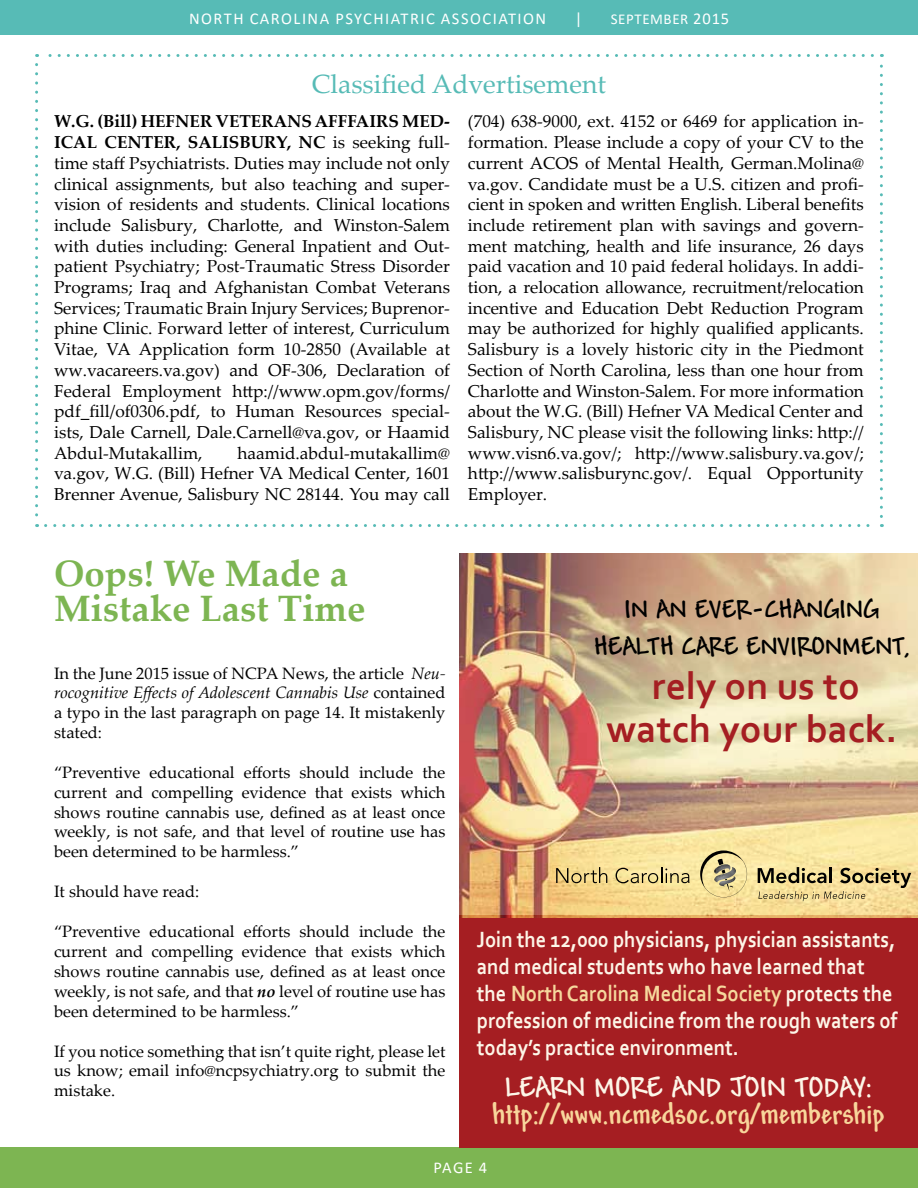
<style>
.page{position:relative;width:918px;height:1188px;background:#fff}
.page>*{position:absolute;margin:0;border:0;box-sizing:border-box;transform-origin:0 0}
.t1{font:700 39.6px/43.5px "Corbel";color:#a51e22;text-align:center}
.t2{font:700 36.75px/35.2px "Palatino Linotype";color:#7db552}
.t3{font:700 31.35px "Mead";color:#f8d69b;scale:.88 1}
.t4{font:700 31.35px "Mead";color:#fdf6e8;scale:.88 1}
.t5{font:700 28.05px/37.5px "Mead";color:#000;text-align:center;scale:.88 1}
.t6{font:26.4px "Palatino Linotype";color:#57bbb6}
.t7{font:700 23.1px/27px "Corbel";color:#fdf6e8;scale:.88 1}
.t8{font:17.25px/20.7px "Palatino Linotype";color:#000;text-align:justify}
.t9{font:16.5px/19.8px "Palatino Linotype";color:#000;text-align:justify}
.t10{font:16.5px "Calibri";letter-spacing:.09em;color:#fff}
.t11{font:15px "Calibri";letter-spacing:.04em;color:#fff}
.s1{font-size:16.5px}
.s2{font-weight:700}
.s3{font-style:italic}
.s4{font-weight:700;font-style:italic}
.s5{color:#f6d89d}
</style>
<div class="page">
<div style="left:0;top:1148px;width:918px;height:40px;background:#7db552"></div>
<div style="left:0;top:0;width:918px;height:34px;background:#57bbb6"></div>
<svg style="left:35px;top:65px;width:3px;height:462px"></svg>
<svg style="left:46px;top:524px;width:836px;height:3px"></svg>
<svg style="left:880px;top:54px;width:3px;height:463px"></svg>
<svg style="left:37px;top:54px;width:835px;height:3px"></svg>
<div style="left:459px;top:915px;width:459px;height:233px;background:#a51e22"></div>
<img style="left:459px;top:554px;width:459px;height:363px">
<svg style="left:556px;top:867px;width:51px;height:16px"></svg>
<svg style="left:616px;top:867px;width:73px;height:16px"></svg>
<svg style="left:758px;top:867px;width:153px;height:34px;background:#c6b47c"></svg>
<svg style="left:700px;top:851px;width:47px;height:46px;background:#cfc18a"></svg>
<p class="t10" style="left:189px;top:7px;width:12px">NORTH</p>
<p class="t10" style="left:250px;top:7px;width:298px">CARO LINA PSYCHIATRIC ASSOCIATION</p>
<p class="t10" style="left:575px;top:7px;width:9px">|</p>
<p class="t11" style="left:611px;top:8px;width:120px">SEPTEMBER <span class="s1">2015</span></p>
<h3 class="t6" style="left:312px;top:65px;width:296px">Classified Advertisement</h3>
<p class="t8" style="left:54px;top:111px;width:397px"><span class="s2">W.G. (Bill) HEFNER VETERANS AFFFAIRS MED-ICAL CENTER, SALISBURY, NC</span> is seeking full&shy;time staff Psychiatrists. Duties may include not only clinical assignments, but also teaching and super&shy;vision of residents and students. Clinical locations include Salisbury, Charlotte, and Winston-Salem with duties including: General Inpatient and Out&shy;patient Psychiatry; Post-Traumatic Stress Disorder Programs; Iraq and Afghanistan Combat Veterans Services; Traumatic Brain Injury Services; Buprenor&shy;phine Clinic. Forward letter of interest, Curriculum Vitae, VA Application form 10-2850 (Available at ww.vacareers.va.gov) and OF-306, Declaration of Federal Employment http://www.opm.gov/forms/ pdf_fill/of0306.pdf, to Human Resources special&shy;ists, Dale Carnell, Dale.Carnell@va.gov, or Haamid Abdul-Mutakallim,</p>
<p class="t8" style="left:54px;top:442px;width:397px;text-indent:183px">haamid.abdul-mutakallim@ va.gov, W.G. (Bill) Hefner VA Medical Center, 1601<br>Brenner Avenue, Salisbury NC 28144. You may call</p>
<p class="t8" style="left:468px;top:111px;width:397px">(704) 638-9000, ext. 4152 or 6469 for application in&shy;formation. Please include a copy of your CV to the current ACOS of Mental Health, German.Molina@ va.gov. Candidate must be a U.S. citizen and profi&shy;cient in spoken and written English. Liberal benefits include retirement plan with savings and govern&shy;ment matching, health and life insurance, 26 days paid vacation and 10 paid federal holidays. In addi&shy;tion, a relocation allowance, recruitment/relocation incentive and Education Debt Reduction Program may be authorized for highly qualified applicants.<br>Salisbury is a lovely historic city in the Piedmont Section of North Carolina, less than one hour from Charlotte and Winston-Salem. For more information about the W.G. (Bill) Hefner VA Medical Center and Salisbury, NC please visit the following links: http:// www.visn6.va.gov/; http://www.salisbury.va.gov/; http://www.salisburync.gov/. Equal Opportunity Employer.</p>
<h2 class="t2" style="left:54px;top:555px;width:313px">Oops! We Made a<br>Mistake Last Time</h2>
<p class="t9" style="left:54px;top:662px;width:393px">In the June 2015 issue of NCPA News, the article <span class="s3">Neu&shy;rocognitive Effects of Adolescent Cannabis Use</span> contained a typo in the last paragraph on page 14. It mistakenly stated:</p>
<p class="t9" style="left:54px;top:762px;width:393px">“Preventive educational efforts should include the current and compelling evidence that exists which shows routine cannabis use, defined as at least once weekly, is not safe, and that level of routine use has been determined to be harmless.”</p>
<p class="t9" style="left:54px;top:881px;width:147px">It should have read:</p>
<p class="t9" style="left:54px;top:921px;width:393px">“Preventive educational efforts should include the current and compelling evidence that exists which shows routine cannabis use, defined as at least once weekly, is not safe, and that <span class="s4">no</span> level of routine use has been determined to be harmless.”</p>
<p class="t9" style="left:54px;top:1040px;width:393px">If you notice something that isn’t quite right, please let us know; email info@ncpsychiatry.org to submit the mistake.</p>
<h3 class="t5" style="left:594px;top:592px;width:360px">IN AN EVER-CHANGING<br>HEALTH CARE ENVIRONMENT,</h3>
<h1 class="t1" style="left:607px;top:663px;width:292px">rely on us to watch your back.</h1>
<h3 class="t7" style="left:477px;top:925px;width:480px">Join the 12,000 physicians, physician assistants, and medical students who have learned that the <span class="s5">North Carolina Medical Society</span> protects the profession of medicine from the rough waters of today’s practice environment.</h3>
<h3 class="t4" style="left:505px;top:1070px;width:418px">LEARN MORE AND JOIN TODAY:</h3>
<h3 class="t3" style="left:492px;top:1097px;width:447px">HTTP://WWW.NCMEDSOC.ORG/MEMBERSHIP</h3>
<p class="t10" style="left:433px;top:1156px;width:55px">PAGE 4</p>
</div>
